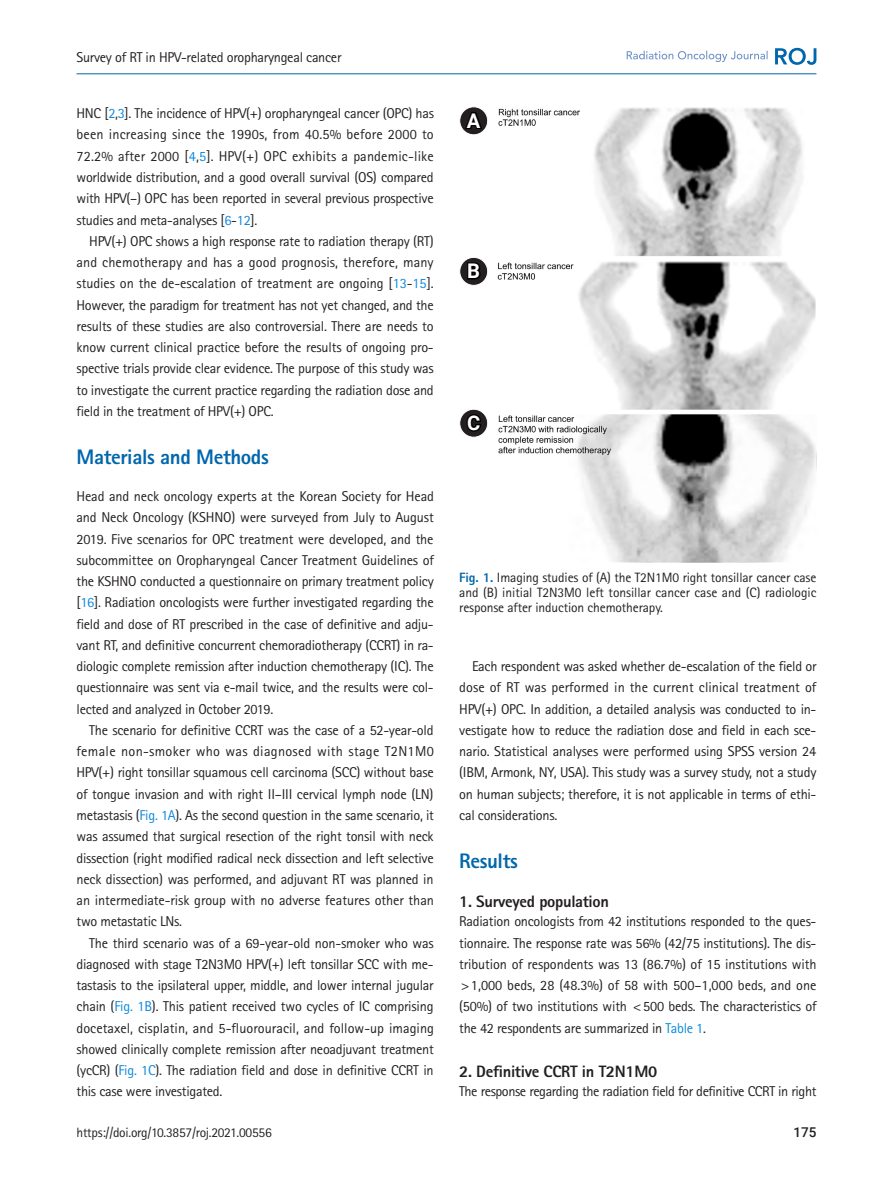
<style>
.page{position:relative;width:893px;height:1191px;background:#fff}
.page>*{position:absolute;margin:0;border:0;box-sizing:border-box;transform-origin:0 0}
.body-title{font:800 21px "Rotis Sans Serif Std";letter-spacing:-.02em;color:#0166ac}
.t1{font:700 20.25px "Roboto";color:#fff}
.body-sub-title{font:800 16.5px "Rotis Sans Serif Std";letter-spacing:-.02em;color:#231f20}
.body{font:14.25px/21.3px "Rotis Sans Serif Std";letter-spacing:-.02em;color:#231f20;text-align:justify}
.fig-caption{font:13.5px/15px "Rotis Sans Serif Std";letter-spacing:-.01em;color:#231f20;text-align:justify}
.t2{font:500 13.5px "Roboto";color:#231f20}
.s1{color:#0b88de}
.s2{font-weight:800;color:#0166ac}
</style>
<div class="page">
<svg style="left:460px;top:107px;width:28px;height:28px"></svg>
<div style="left:459px;top:106px;width:29px;height:29px;border:1px solid #fff;border-radius:50%"></div>
<svg style="left:463px;top:110px;width:21px;height:21px"></svg>
<svg style="left:460px;top:257px;width:28px;height:28px"></svg>
<div style="left:459px;top:257px;width:29px;height:29px;border:1px solid #fff;border-radius:50%"></div>
<svg style="left:466px;top:260px;width:17px;height:21px"></svg>
<svg style="left:460px;top:409px;width:28px;height:28px"></svg>
<div style="left:459px;top:409px;width:29px;height:29px;border:1px solid #fff;border-radius:50%"></div>
<svg style="left:464px;top:412px;width:19px;height:21px"></svg>
<img style="left:497px;top:107px;width:319px;height:455px">
<hr style="left:77px;top:73px;width:739px;height:1px;background:#0166ac">
<svg style="left:775px;top:48px;width:41px;height:17px"></svg>
<svg style="left:627px;top:51px;width:141px;height:11px"></svg>
<p class="body" style="left:77px;top:46px;width:266px">Survey of RT in HPV-related oropharyngeal cancer</p>
<p class="body" style="left:77px;top:103px;width:359px">HNC [<span class="s1">2</span>,<span class="s1">3</span>]. The incidence of HPV(+) oropharyngeal cancer (OPC) has been increasing since the 1990s, from 40.5% before 2000 to 72.2% after 2000 [<span class="s1">4</span>,<span class="s1">5</span>]. HPV(+) OPC exhibits a pandemic-like worldwide distribution, and a good overall survival (OS) compared with HPV(–) OPC has been reported in several previous prospective studies and meta-analyses [<span class="s1">6</span>-<span class="s1">12</span>].</p>
<p class="body" style="left:77px;top:230px;width:359px;text-indent:13px">HPV(+) OPC shows a high response rate to radiation therapy (RT) and chemotherapy and has a good prognosis, therefore, many studies on the de-escalation of treatment are ongoing [<span class="s1">13</span>-<span class="s1">15</span>].<br>However, the paradigm for treatment has not yet changed, and the results of these studies are also controversial. There are needs to know current clinical practice before the results of ongoing pro&shy;spective trials provide clear evidence. The purpose of this study was to investigate the current practice regarding the radiation dose and field in the treatment of HPV(+) OPC.</p>
<p class="body-title" style="left:77px;top:444px;width:194px">Materials and Methods</p>
<p class="body" style="left:77px;top:485px;width:359px">Head and neck oncology experts at the Korean Society for Head and Neck Oncology (KSHNO) were surveyed from July to August 2019. Five scenarios for OPC treatment were developed, and the subcommittee on Oropharyngeal Cancer Treatment Guidelines of the KSHNO conducted a questionnaire on primary treatment policy [<span class="s1">16</span>]. Radiation oncologists were further investigated regarding the field and dose of RT prescribed in the case of definitive and adju&shy;vant RT, and definitive concurrent chemoradiotherapy (CCRT) in ra&shy;diologic complete remission after induction chemotherapy (IC). The questionnaire was sent via e-mail twice, and the results were col&shy;lected and analyzed in October 2019.</p>
<p class="body" style="left:77px;top:719px;width:359px;text-indent:13px">The scenario for definitive CCRT was the case of a 52-year-old female non-smoker who was diagnosed with stage T2N1M0<br>HPV(+) right tonsillar squamous cell carcinoma (SCC) without base of tongue invasion and with right II–III cervical lymph node (LN) metastasis (<span class="s1">Fig. 1A</span>). As the second question in the same scenario, it was assumed that surgical resection of the right tonsil with neck dissection (right modified radical neck dissection and left selective neck dissection) was performed, and adjuvant RT was planned in an intermediate-risk group with no adverse features other than two metastatic LNs.</p>
<p class="body" style="left:77px;top:932px;width:359px;text-indent:13px">The third scenario was of a 69-year-old non-smoker who was diagnosed with stage T2N3M0 HPV(+) left tonsillar SCC with me&shy;tastasis to the ipsilateral upper, middle, and lower internal jugular chain (<span class="s1">Fig. 1B</span>). This patient received two cycles of IC comprising docetaxel, cisplatin, and 5-fluorouracil, and follow-up imaging showed clinically complete remission after neoadjuvant treatment (ycCR) (<span class="s1">Fig. 1C</span>). The radiation field and dose in definitive CCRT in this case were investigated.</p>
<p class="t1" style="left:467px;top:106px;width:15px">A</p>
<p class="t1" style="left:467px;top:257px;width:14px">B</p>
<p class="t1" style="left:467px;top:409px;width:15px">C</p>
<p class="fig-caption" style="left:459px;top:570px;width:359px"><span class="s2">Fig. 1.</span> Imaging studies of (A) the T2N1M0 right tonsillar cancer case and (B) initial T2N3M0 left tonsillar cancer case and (C) radiologic response after induction chemotherapy.</p>
<p class="body" style="left:459px;top:655px;width:359px;text-indent:13px">Each respondent was asked whether de-escalation of the field or dose of RT was performed in the current clinical treatment of HPV(+) OPC. In addition, a detailed analysis was conducted to in&shy;vestigate how to reduce the radiation dose and field in each sce&shy;nario. Statistical analyses were performed using SPSS version 24 (IBM, Armonk, NY, USA). This study was a survey study, not a study on human subjects; therefore, it is not applicable in terms of ethi&shy;cal considerations.</p>
<p class="body-title" style="left:459px;top:848px;width:60px">Results</p>
<p class="body-sub-title" style="left:459px;top:891px;width:151px">1. Surveyed population</p>
<p class="body" style="left:459px;top:910px;width:359px">Radiation oncologists from 42 institutions responded to the ques&shy;tionnaire. The response rate was 56% (42/75 institutions). The dis&shy;tribution of respondents was 13 (86.7%) of 15 institutions with &gt;1,000 beds, 28 (48.3%) of 58 with 500–1,000 beds, and one (50%) of two institutions with &lt;500 beds. The characteristics of the 42 respondents are summarized in <span class="s1">Table 1</span>.</p>
<p class="body-sub-title" style="left:459px;top:1061px;width:199px">2. Definitive CCRT in T2N1M0</p>
<p class="body" style="left:459px;top:1080px;width:359px">The response regarding the radiation field for definitive CCRT in right</p>
<p class="fig-caption" style="left:77px;top:1124px;width:197px">https://doi.org/10.3857/roj.2021.00556</p>
<p class="t2" style="left:793px;top:1123px;width:25px">175</p>
</div>
